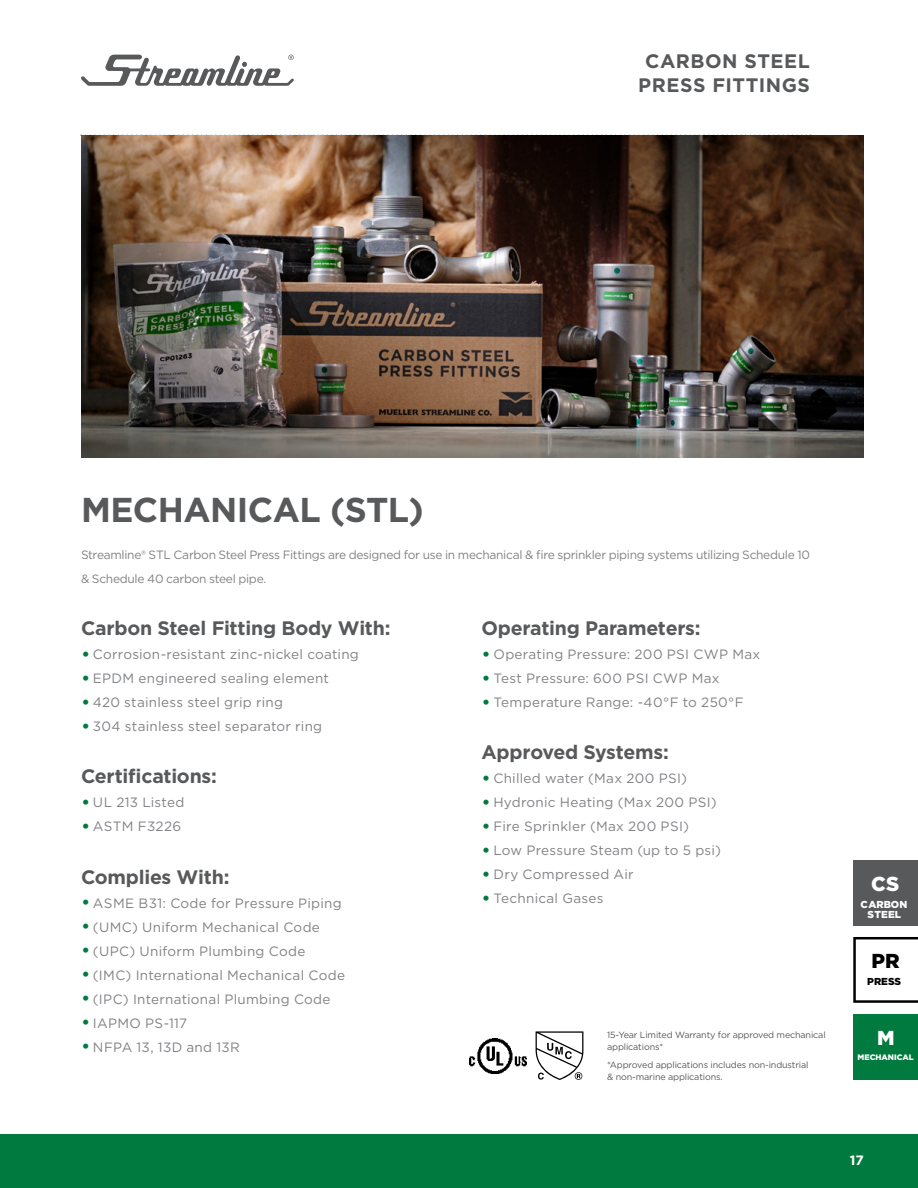
<style>
.page{position:relative;width:918px;height:1188px;background:#fff}
.page>*{position:absolute;margin:0;border:0;box-sizing:border-box;transform-origin:0 0}
.t1{font:700 34.5px "Gotham";letter-spacing:-.015em;color:#58595b}
.t2{font:900 20.25px "Gotham";color:#fff}
.t3{font:900 20.25px "Gotham";color:#000}
.t4{font:700 19.5px "Gotham";letter-spacing:-.01em;color:#58595b}
.t5{font:700 19.5px/24px "Gotham";letter-spacing:.025em;color:#58595b;text-align:center}
.t6{font:13.5px "Gotham";letter-spacing:.02em;color:#808285}
.t7{font:700 13.5px "Gotham";color:#fff}
.t8{font:12px/24px "Gotham";letter-spacing:-.025em;color:#808285}
.t9{font:900 10.05px/9.9px "Gotham";color:#fff;text-align:center}
.t10{font:900 10.05px "Gotham";color:#000}
.t11{font:9px/12px "Gotham";letter-spacing:-.015em;color:#58595b}
.t12{font:900 7.95px "Gotham";color:#fff}
.s1{font-size:19.5px;color:#007a3e}
</style>
<div class="page">
<div style="left:0;top:1134px;width:918px;height:54px;background:#007a3e"></div>
<svg style="left:853px;top:937px;width:65px;height:66px"></svg>
<div style="left:853px;top:860px;width:65px;height:66px;background:#58595b"></div>
<svg style="left:81px;top:55px;width:213px;height:31px"></svg>
<div style="left:853px;top:1014px;width:65px;height:66px;background:#007a3e"></div>
<img style="left:81px;top:135px;width:783px;height:323px">
<img style="left:470px;top:1038px;width:57px;height:35px">
<svg style="left:536px;top:1031px;width:47px;height:49px"></svg>
<h3 class="t5" style="left:638px;top:49px;width:173px">CARBON STEEL<br>PRESS FITTINGS</h3>
<h1 class="t1" style="left:81px;top:487px;width:344px">MECHANICAL (STL)</h1>
<p class="t8" style="left:81px;top:543px;width:731px">Streamline® STL Carbon Steel Press Fittings are designed for use in mechanical &amp; fire sprinkler piping systems utilizing Schedule 10 &amp; Schedule 40 carbon steel pipe.</p>
<h3 class="t4" style="left:81px;top:616px;width:311px">Carbon Steel Fitting Body With:</h3>
<p class="t6" style="left:81px;top:646px;width:279px"><span class="s1">•</span> Corrosion-resistant zinc-nickel coating</p>
<p class="t6" style="left:81px;top:670px;width:250px"><span class="s1">•</span> EPDM engineered sealing element</p>
<p class="t6" style="left:81px;top:694px;width:204px"><span class="s1">•</span> 420 stainless steel grip ring</p>
<p class="t6" style="left:81px;top:718px;width:243px"><span class="s1">•</span> 304 stainless steel separator ring</p>
<h3 class="t4" style="left:482px;top:616px;width:221px">Operating Parameters:</h3>
<p class="t6" style="left:482px;top:646px;width:280px"><span class="s1">•</span> Operating Pressure: 200 PSI CWP Max</p>
<p class="t6" style="left:482px;top:670px;width:240px"><span class="s1">•</span> Test Pressure: 600 PSI CWP Max</p>
<p class="t6" style="left:482px;top:694px;width:264px"><span class="s1">•</span> Temperature Range: -40°F to 250°F</p>
<h3 class="t4" style="left:81px;top:764px;width:138px">Certifications:</h3>
<p class="t6" style="left:81px;top:794px;width:105px"><span class="s1">•</span> UL 213 Listed</p>
<p class="t6" style="left:81px;top:818px;width:102px"><span class="s1">•</span> ASTM F3226</p>
<h3 class="t4" style="left:81px;top:864px;width:150px">Complies With:</h3>
<p class="t6" style="left:81px;top:894px;width:262px"><span class="s1">•</span> ASME B31: Code for Pressure Piping</p>
<p class="t6" style="left:81px;top:918px;width:240px"><span class="s1">•</span> (UMC) Uniform Mechanical Code</p>
<p class="t6" style="left:81px;top:942px;width:226px"><span class="s1">•</span> (UPC) Uniform Plumbing Code</p>
<p class="t6" style="left:81px;top:966px;width:266px"><span class="s1">•</span> (IMC) International Mechanical Code</p>
<p class="t6" style="left:81px;top:990px;width:251px"><span class="s1">•</span> (IPC) International Plumbing Code</p>
<p class="t6" style="left:81px;top:1014px;width:108px"><span class="s1">•</span> IAPMO PS-117</p>
<p class="t6" style="left:81px;top:1038px;width:160px"><span class="s1">•</span> NFPA 13, 13D and 13R</p>
<h3 class="t4" style="left:482px;top:740px;width:189px">Approved Systems:</h3>
<p class="t6" style="left:482px;top:770px;width:207px"><span class="s1">•</span> Chilled water (Max 200 PSI)</p>
<p class="t6" style="left:482px;top:794px;width:237px"><span class="s1">•</span> Hydronic Heating (Max 200 PSI)</p>
<p class="t6" style="left:482px;top:818px;width:209px"><span class="s1">•</span> Fire Sprinkler (Max 200 PSI)</p>
<p class="t6" style="left:482px;top:842px;width:241px"><span class="s1">•</span> Low Pressure Steam (up to 5 psi)</p>
<p class="t6" style="left:482px;top:866px;width:154px"><span class="s1">•</span> Dry Compressed Air</p>
<p class="t6" style="left:482px;top:890px;width:123px"><span class="s1">•</span> Technical Gases</p>
<p class="t11" style="left:607px;top:1029px;width:220px">15-Year Limited Warranty for approved mechanical applications*</p>
<p class="t11" style="left:607px;top:1059px;width:203px">*Approved applications includes non-industrial &amp; non-marine applications.</p>
<h2 class="t2" style="left:871px;top:869px;width:29px">CS</h2>
<p class="t9" style="left:860px;top:899px;width:48px">CARBON<br>STEEL</p>
<h2 class="t3" style="left:871px;top:947px;width:30px">PR</h2>
<p class="t10" style="left:867px;top:974px;width:35px">PRESS</p>
<h2 class="t2" style="left:877px;top:1024px;width:19px">M</h2>
<p class="t12" style="left:858px;top:1052px;width:58px">MECHANICAL</p>
<p class="t7" style="left:850px;top:1151px;width:16px">17</p>
</div>
